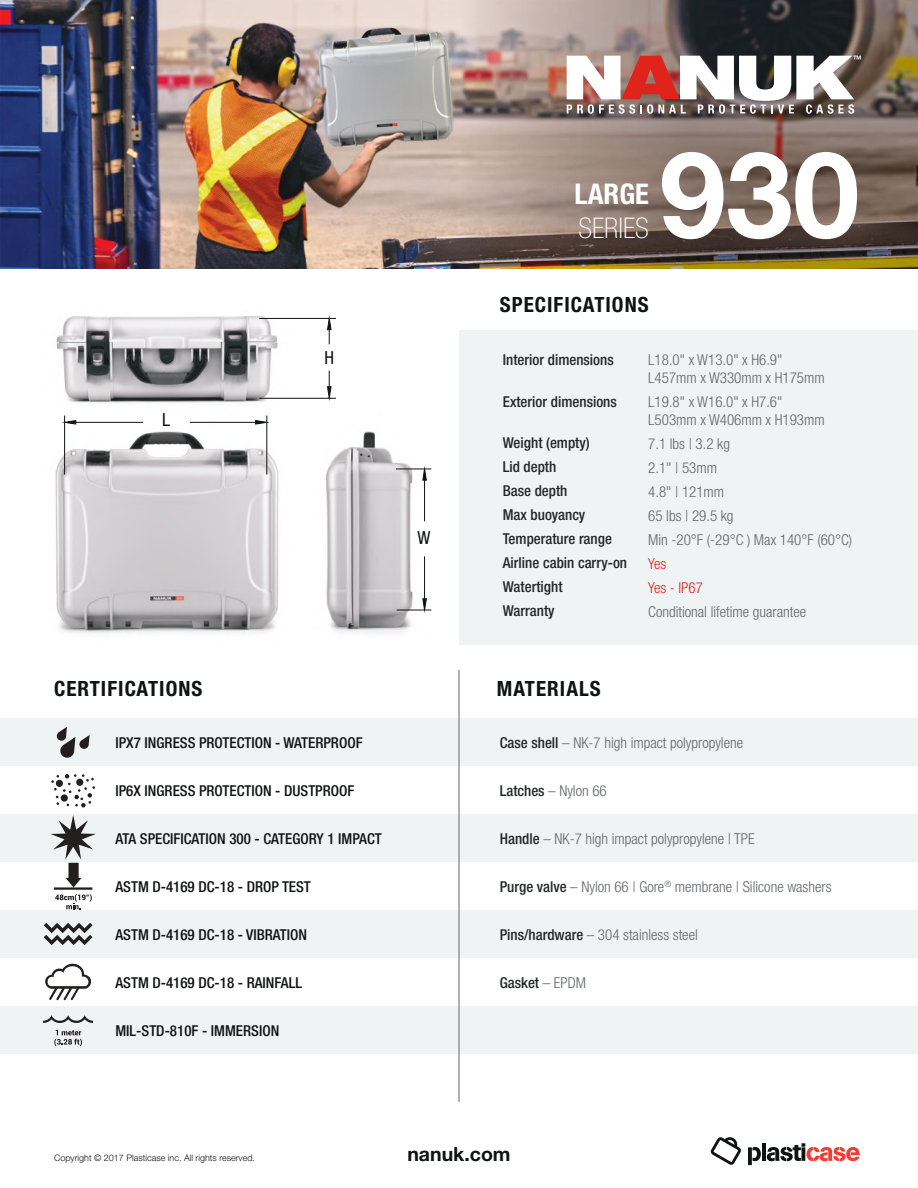
<style>
.page{position:relative;width:918px;height:1188px;background:#fff}
.page>*{position:absolute;margin:0;border:0;box-sizing:border-box;transform-origin:0 0}
.t1{font:700 120px "Helvetica Neue";color:#fff}
.t2{font:100 condensed 28.5px "Helvetica Neue LT Std";color:#fff}
.t3{font:700 condensed 28.5px "Helvetica Neue LT Std";color:#fff}
.t4{font:700 condensed 21px "Helvetica Neue LT Std";letter-spacing:.05em;color:#111213}
.t5{font:700 19.5px "Helvetica Neue LT Std";color:#111213}
.t6{font:condensed 18px "Helvetica Neue LT Std";color:#111213}
.t7{font:300 condensed 15px/24px "Helvetica Neue LT Std";color:#63656a}
.t8{font:500 condensed 15px "Helvetica Neue LT Std";color:#111213}
.t9{font:500 condensed 15px/24px "Helvetica Neue LT Std";color:#242728}
.t10{font:300 condensed 15px/24px "Helvetica Neue LT Std";color:#e0231b}
.t11{font:300 9px "Helvetica Neue LT Std";color:#111213}
.s1{font-weight:500;color:#242728}
.s2{font-weight:300;color:#63656a}
</style>
<div class="page">
<div style="left:0;top:718px;width:459px;height:48px;background:#f0f3f4"></div>
<div style="left:0;top:814px;width:459px;height:48px;background:#f0f3f4"></div>
<div style="left:0;top:910px;width:459px;height:48px;background:#f0f3f4"></div>
<div style="left:0;top:1006px;width:459px;height:48px;background:#f0f3f4"></div>
<div style="left:459px;top:718px;width:459px;height:48px;background:#f0f3f4"></div>
<div style="left:459px;top:331px;width:459px;height:314px;background:#f0f3f4"></div>
<div style="left:459px;top:814px;width:459px;height:48px;background:#f0f3f4"></div>
<div style="left:459px;top:910px;width:459px;height:48px;background:#f0f3f4"></div>
<div style="left:459px;top:1006px;width:459px;height:48px;background:#f0f3f4"></div>
<svg style="left:748px;top:1147px;width:13px;height:18px"></svg>
<hr style="left:762px;top:1143px;width:4px;height:18px;background:#111213">
<svg style="left:767px;top:1143px;width:93px;height:18px"></svg>
<svg style="left:711px;top:1137px;width:30px;height:28px"></svg>
<svg style="left:51px;top:774px;width:44px;height:33px"></svg>
<svg style="left:57px;top:727px;width:33px;height:31px"></svg>
<svg style="left:51px;top:815px;width:45px;height:94px"></svg>
<svg style="left:44px;top:923px;width:49px;height:22px"></svg>
<svg style="left:45px;top:964px;width:46px;height:36px"></svg>
<svg style="left:43px;top:1015px;width:50px;height:8px"></svg>
<svg style="left:54px;top:1030px;width:28px;height:16px"></svg>
<hr style="left:459px;top:670px;width:1px;height:432px;background:#63656a">
<img style="left:0;top:0;width:459px;height:269px">
<img style="left:459px;top:0;width:459px;height:269px">
<svg style="left:567px;top:56px;width:294px;height:58px"></svg>
<img style="left:55px;top:315px;width:376px;height:319px">
<hr style="left:424px;top:480px;width:1px;height:41px;background:#111213">
<hr style="left:424px;top:556px;width:1px;height:43px;background:#111213">
<svg style="left:423px;top:470px;width:4px;height:10px"></svg>
<hr style="left:396px;top:469px;width:35px;height:1px;background:#111213">
<svg style="left:423px;top:599px;width:4px;height:11px"></svg>
<hr style="left:397px;top:610px;width:34px;height:1px;background:#111213">
<hr style="left:64px;top:416px;width:1px;height:59px;background:#111213">
<hr style="left:76px;top:422px;width:67px;height:1px;background:#111213">
<svg style="left:63px;top:420px;width:13px;height:4px"></svg>
<hr style="left:267px;top:416px;width:1px;height:59px;background:#111213">
<hr style="left:190px;top:422px;width:66px;height:1px;background:#111213">
<svg style="left:255px;top:420px;width:13px;height:4px"></svg>
<hr style="left:259px;top:398px;width:77px;height:1px;background:#111213">
<hr style="left:259px;top:318px;width:77px;height:1px;background:#111213">
<svg style="left:327px;top:318px;width:4px;height:26px"></svg>
<svg style="left:327px;top:371px;width:4px;height:27px"></svg>
<p class="t6" style="left:162px;top:409px;width:10px">L</p>
<h2 class="t3" style="left:575px;top:176px;width:76px">LARGE</h2>
<h2 class="t2" style="left:578px;top:212px;width:72px">SERIES</h2>
<h1 class="t1" style="left:659px;top:101px;width:202px">930</h1>
<h3 class="t4" style="left:500px;top:292px;width:150px">SPECIFICATIONS</h3>
<p class="t6" style="left:324px;top:347px;width:11px">H</p>
<p class="t7" style="left:648px;top:350px;width:178px;line-height:18px">L18.0" x W13.0" x H6.9"<br>L457mm x W330mm x H175mm</p>
<p class="t7" style="left:648px;top:392px;width:178px;line-height:18px">L19.8" x W16.0" x H7.6"<br>L503mm x W406mm x H193mm</p>
<p class="t7" style="left:648px;top:431px;width:205px">7.1 lbs | 3.2 kg<br>2.1" | 53mm<br>4.8" | 121mm<br>65 lbs | 29.5 kg<br>Min -20°F (-29°C ) Max 140°F (60°C)</p>
<p class="t10" style="left:648px;top:551px;width:56px">Yes<br>Yes - IP67</p>
<p class="t7" style="left:648px;top:599px;width:159px">Conditional lifetime guarantee</p>
<p class="t9" style="left:503px;top:347px;width:113px">Interior dimensions</p>
<p class="t9" style="left:503px;top:389px;width:116px">Exterior dimensions</p>
<p class="t9" style="left:503px;top:430px;width:126px">Weight (empty)<br>Lid depth<br>Base depth<br>Max buoyancy<br>Temperature range<br>Airline cabin carry-on<br>Watertight<br>Warranty</p>
<p class="t6" style="left:418px;top:528px;width:15px">W</p>
<h3 class="t4" style="left:54px;top:676px;width:150px">CERTIFICATIONS</h3>
<h3 class="t4" style="left:497px;top:676px;width:106px">MATERIALS</h3>
<p class="t8" style="left:116px;top:734px;width:249px">IPX7 INGRESS PROTECTION - WATERPROOF</p>
<p class="t8" style="left:116px;top:782px;width:240px">IP6X INGRESS PROTECTION - DUSTPROOF</p>
<p class="t8" style="left:116px;top:830px;width:268px">ATA SPECIFICATION 300 - CATEGORY 1 IMPACT</p>
<p class="t8" style="left:116px;top:878px;width:197px">ASTM D-4169 DC-18 - DROP TEST</p>
<p class="t8" style="left:116px;top:926px;width:193px">ASTM D-4169 DC-18 - VIBRATION</p>
<p class="t8" style="left:116px;top:974px;width:188px">ASTM D-4169 DC-18 - RAINFALL</p>
<p class="t8" style="left:116px;top:1022px;width:165px">MIL-STD-810F - IMMERSION</p>
<p class="t7" style="left:500px;top:730px;width:245px"><span class="s1">Case shell</span> – NK-7 high impact polypropylene</p>
<p class="t7" style="left:500px;top:778px;width:109px"><span class="s1">Latches</span> – Nylon 66</p>
<p class="t7" style="left:500px;top:826px;width:256px"><span class="s1">Handle</span> – NK-7 high impact polypropylene | TPE</p>
<p class="t7" style="left:500px;top:874px;width:333px"><span class="s1">Purge valve</span> – Nylon 66 | Gore<sup>®</sup> membrane | Silicone washers</p>
<p class="t7" style="left:500px;top:922px;width:200px"><span class="s1">Pins/hardware</span> – 304 stainless steel</p>
<p class="t9" style="left:500px;top:970px;width:88px">Gasket <span class="s2">– EPDM</span></p>
<p class="t11" style="left:54px;top:1153px;width:203px">Copyright © 2017 Plasticase inc. All rights reserved.</p>
<h3 class="t5" style="left:407px;top:1142px;width:105px">nanuk.com</h3>
</div>
